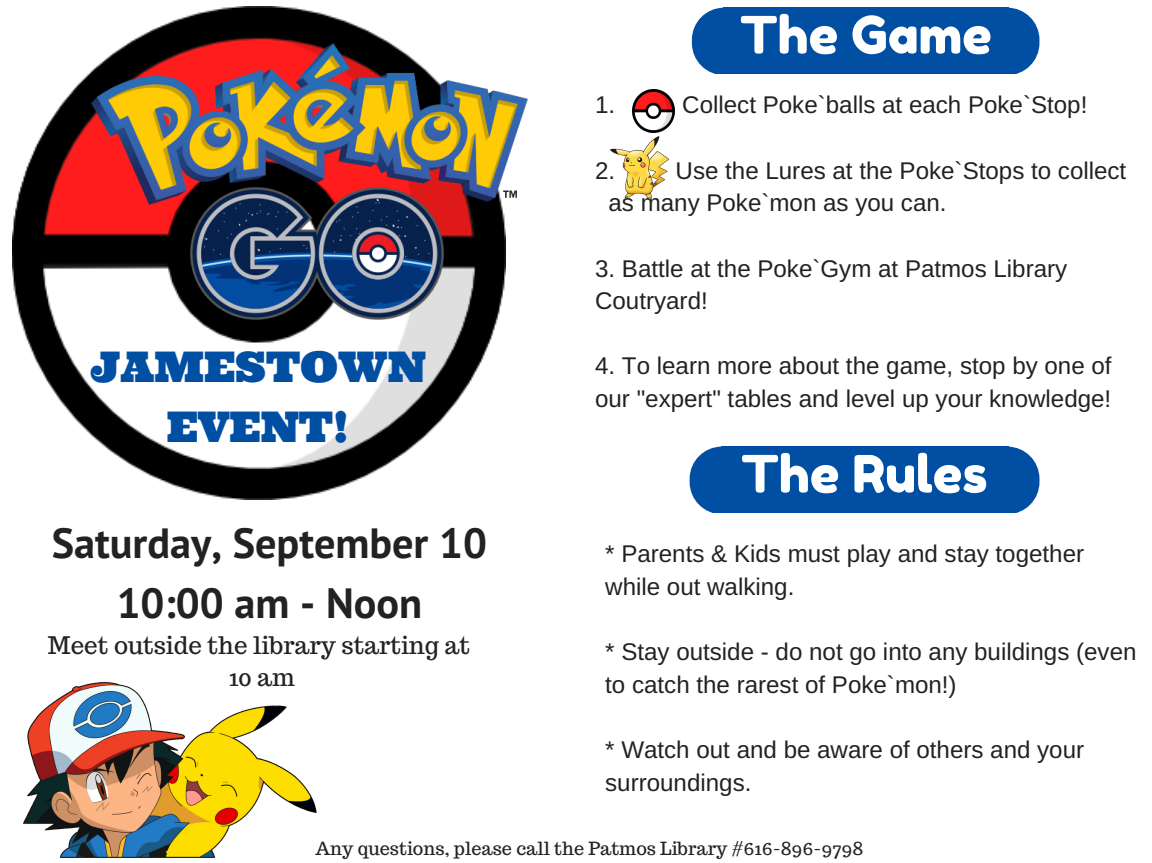
<style>
.page{position:relative;width:1152px;height:863px;background:#fff}
.page>*{position:absolute;margin:0;border:0;box-sizing:border-box;transform-origin:0 0}
.t1{font:51.45px "Fredoka One";color:#fff}
.t2{font:700 42.3px/59.7px "PT Sans";color:#222;text-align:center}
.t3{font:42.3px/59.7px "Ultra";color:#004fa3;text-align:center}
.t4{font:24.15px/32.7px "Arimo";color:#222}
.t5{font:24.15px/32.7px "Trocchi";color:#222;text-align:center}
.t6{font:18.15px "Trocchi";color:#222}
</style>
<div class="page">
<img style="left:12px;top:6px;width:486px;height:493px">
<img style="left:91px;top:44px;width:437px;height:275px">
<div style="left:723px;top:8px;width:286px;height:66px;background:#004fa3"></div>
<svg style="left:1009px;top:8px;width:30px;height:66px"></svg>
<svg style="left:692px;top:8px;width:31px;height:66px"></svg>
<img style="left:632px;top:90px;width:43px;height:42px">
<img style="left:611px;top:137px;width:57px;height:63px">
<div style="left:721px;top:446px;width:287px;height:67px;background:#004fa3"></div>
<svg style="left:1008px;top:446px;width:31px;height:67px"></svg>
<svg style="left:690px;top:446px;width:31px;height:67px"></svg>
<img style="left:23px;top:681px;width:294px;height:177px">
<h1 class="t1" style="left:740px;top:4px;width:253px">The Game</h1>
<p class="t4" style="left:595px;top:89px;width:22px">1.</p>
<p class="t4" style="left:682px;top:89px;width:407px">Collect Poke`balls at each Poke`Stop!</p>
<p class="t4" style="left:609px;top:154px;width:519px;text-indent:67px">Use the Lures at the Poke`Stops to collect as many Poke`mon as you can.</p>
<p class="t4" style="left:595px;top:154px;width:22px">2.</p>
<h2 class="t3" style="left:89px;top:337px;width:338px">JAMESTOWN<br>EVENT!</h2>
<h2 class="t2" style="left:52px;top:512px;width:437px">Saturday, September 10<br>10:00 am - Noon</h2>
<p class="t5" style="left:48px;top:628px;width:424px">Meet outside the library starting at<br>10 am</p>
<p class="t4" style="left:595px;top:252px;width:474px">3. Battle at the Poke`Gym at Patmos Library<br>Coutryard!</p>
<p class="t4" style="left:595px;top:350px;width:518px">4. To learn more about the game, stop by one of our "expert" tables and level up your knowledge!</p>
<h1 class="t1" style="left:741px;top:442px;width:248px">The Rules</h1>
<p class="t4" style="left:605px;top:537px;width:480px">* Parents &amp; Kids must play and stay together while out walking.</p>
<p class="t4" style="left:605px;top:635px;width:533px">* Stay outside - do not go into any buildings (even to catch the rarest of Poke`mon!)</p>
<p class="t4" style="left:605px;top:733px;width:480px">* Watch out and be aware of others and your surroundings.</p>
<p class="t6" style="left:316px;top:836px;width:549px">Any questions, please call the Patmos Library #616-896-9798</p>
</div>
